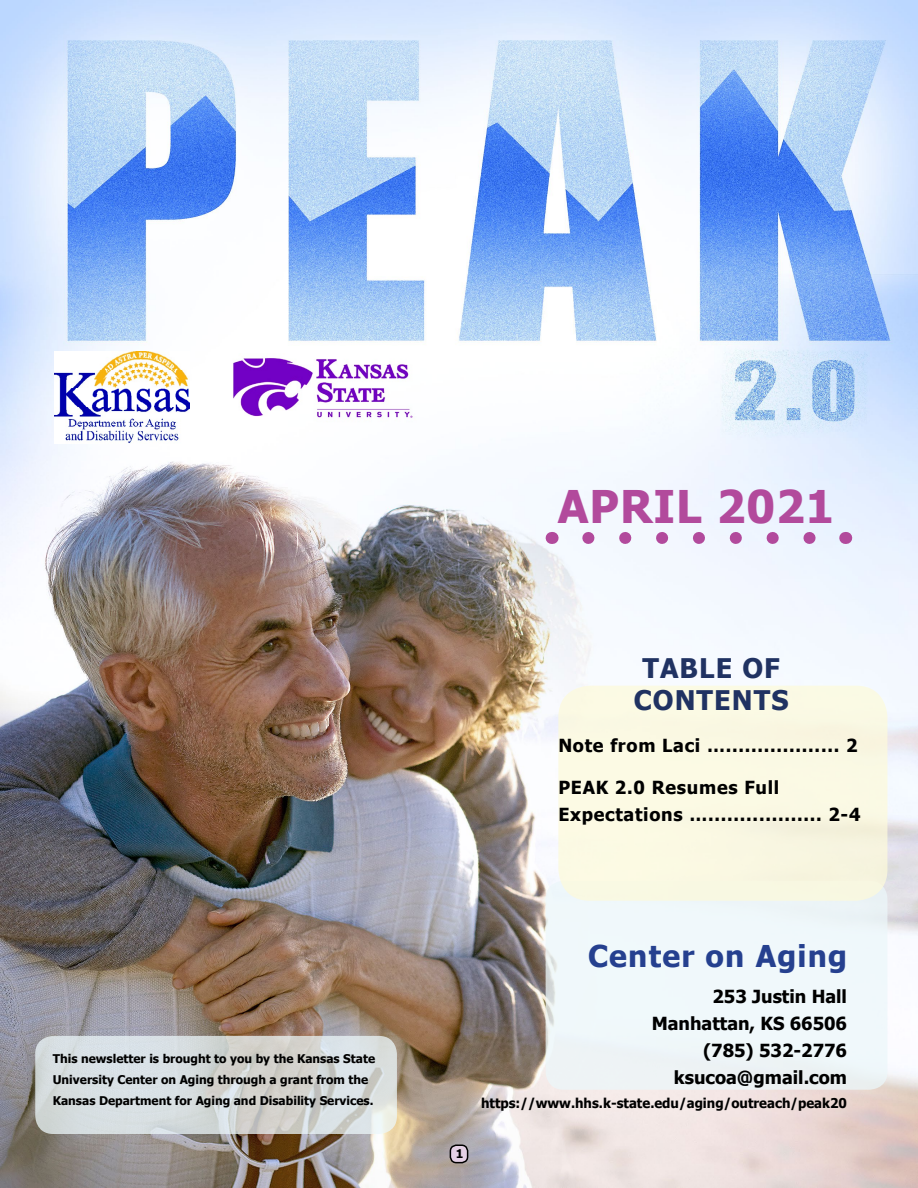
<style>
.page{position:relative;width:918px;height:1188px;background:#fff}
.page>*{position:absolute;margin:0;border:0;box-sizing:border-box;transform-origin:0 0}
.t1{font:700 45px "Tahoma";letter-spacing:.02em;color:#b24a9c}
.t2{font:700 30px "Tahoma";letter-spacing:.04em;color:#25408f}
.t3{font:700 27px/32.4px "Tahoma";letter-spacing:.04em;color:#203262;text-align:center}
.t4{font:700 18px/27px "Tahoma";letter-spacing:.04em;color:#000}
.t5{font:700 18px/27px "Tahoma";color:#000;text-align:right}
.t6{font:700 13.5px "Tahoma";color:#000}
.t7{font:700 12px/21px "Tahoma";color:#000}
</style>
<div class="page">
<img style="left:0;top:0;width:918px;height:1188px">
<svg style="left:35px;top:1036px;width:362px;height:98px;background:#d5d9da"></svg>
<div style="left:546px;top:881px;width:341px;height:209px;background:#ecf7fa;border-radius:18px"></div>
<div style="left:450px;top:1145px;width:18px;height:18px;background:#e4d0e5;border-radius:6px"></div>
<div style="left:450px;top:1144px;width:18px;height:19px;border:2px solid #000;border-radius:6px"></div>
<img style="left:54px;top:352px;width:136px;height:91px">
<div style="left:558px;top:686px;width:329px;height:215px;background:#fbf9e3;border-radius:31px"></div>
<img style="left:227px;top:353px;width:189px;height:72px">
<svg style="left:588px;top:532px;width:239px;height:12px"></svg>
<svg style="left:552px;top:532px;width:1px;height:12px"></svg>
<svg style="left:845px;top:532px;width:1px;height:12px"></svg>
<p class="t7" style="left:53px;top:1049px;width:324px">This newsletter is brought to you by the Kansas State<br>University Center on Aging through a grant from the<br>Kansas Department for Aging and Disability Services.</p>
<h1 class="t1" style="left:558px;top:475px;width:278px">APRIL 2021</h1>
<h3 class="t3" style="left:634px;top:653px;width:156px">TABLE OF<br>CONTENTS</h3>
<h3 class="t4" style="left:558px;top:733px;width:301px">Note from Laci ….................. 2</h3>
<h3 class="t4" style="left:558px;top:775px;width:304px">PEAK 2.0 Resumes Full<br>Expectations ….................. 2-4</h3>
<p class="t7" style="left:456px;top:1144px;width:9px">1</p>
<h2 class="t2" style="left:588px;top:935px;width:260px">Center on Aging</h2>
<h3 class="t5" style="left:652px;top:984px;width:197px">253 Justin Hall<br>Manhattan, KS 66506 (785) 532-2776 ksucoa@gmail.com</h3>
<p class="t6" style="left:481px;top:1094px;width:368px">https://www.hhs.k-state.edu/aging/outreach/peak20</p>
</div>
